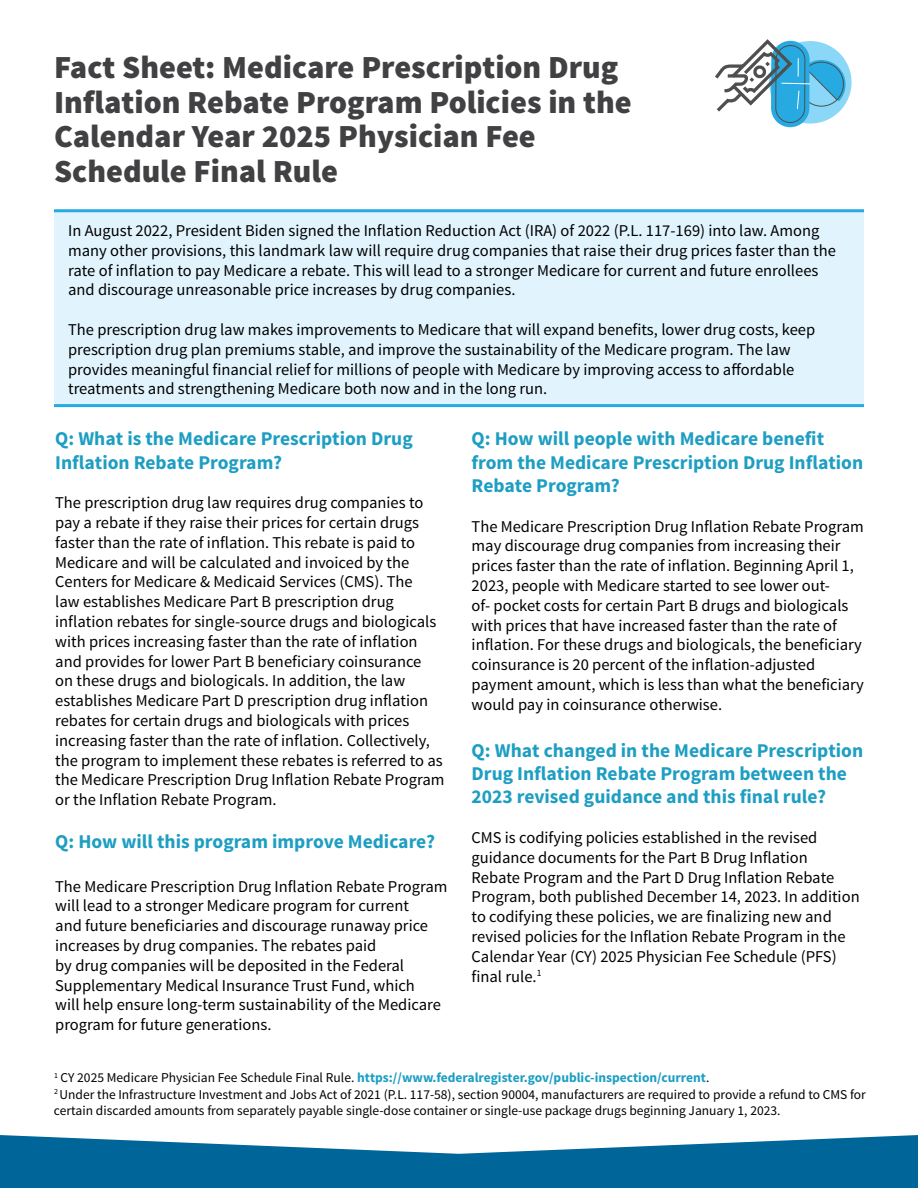
<style>
.page{position:relative;width:918px;height:1188px;background:#fff}
.page>*{position:absolute;margin:0;border:0;box-sizing:border-box;transform-origin:0 0}
.t1{font:900 32.25px/34.5px "Source Sans Pro";color:#414042}
.t2{font:700 19.5px/23.4px "Source Sans Pro";color:#1d9ec2}
.Blue_Subtitle{font:16.5px/19.8px "Source Sans Pro";color:#000}
.t3{font:13.5px/16.2px "Source Sans Pro";color:#000}
.t4{font:700 13.5px "Source Sans Pro";color:#1d9ec2}
.s1{font-weight:400;color:#000}
</style>
<div class="page">
<div style="left:54px;top:211px;width:810px;height:195px;background:#e1f4fd"></div>
<svg style="left:0;top:1135px;width:918px;height:53px;fill:#069"></svg>
<hr style="left:54px;top:209px;width:810px;height:3px;background:#27aae1">
<hr style="left:54px;top:404px;width:810px;height:3px;background:#27aae1">
<svg style="left:715px;top:39px;width:137px;height:89px"></svg>
<h1 class="t1" style="left:54px;top:52px;width:579px">Fact Sheet: Medicare Prescription Drug Inflation Rebate Program Policies in the Calendar Year 2025 Physician Fee Schedule Final Rule</h1>
<p class="Blue_Subtitle" style="left:68px;top:221px;width:769px">In August 2022, President Biden signed the Inflation Reduction Act (IRA) of 2022 (P.L. 117-169) into law. Among many other provisions, this landmark law will require drug companies that raise their drug prices faster than the rate of inflation to pay Medicare a rebate. This will lead to a stronger Medicare for current and future enrollees and discourage unreasonable price increases by drug companies.</p>
<p class="Blue_Subtitle" style="left:68px;top:320px;width:749px">The prescription drug law makes improvements to Medicare that will expand benefits, lower drug costs, keep prescription drug plan premiums stable, and improve the sustainability of the Medicare program. The law provides meaningful financial relief for millions of people with Medicare by improving access to affordable treatments and strengthening Medicare both now and in the long run.</p>
<h2 class="t2" style="left:55px;top:428px;width:359px">Q: What is the Medicare Prescription Drug<br>Inflation Rebate Program?</h2>
<p class="Blue_Subtitle" style="left:55px;top:493px;width:383px">The prescription drug law requires drug companies to pay a rebate if they raise their prices for certain drugs faster than the rate of inflation. This rebate is paid to Medicare and will be calculated and invoiced by the Centers for Medicare &amp; Medicaid Services (CMS). The law establishes Medicare Part B prescription drug inflation rebates for single-source drugs and biologicals with prices increasing faster than the rate of inflation and provides for lower Part B beneficiary coinsurance on these drugs and biologicals. In addition, the law establishes Medicare Part D prescription drug inflation rebates for certain drugs and biologicals with prices increasing faster than the rate of inflation. Collectively,</p>
<p class="Blue_Subtitle" style="left:55px;top:750px;width:391px;text-align:justify">the program to implement these rebates is referred to as the Medicare Prescription Drug Inflation Rebate Program or the Inflation Rebate Program.</p>
<h2 class="t2" style="left:55px;top:831px;width:381px">Q: How will this program improve Medicare?</h2>
<p class="Blue_Subtitle" style="left:55px;top:876px;width:394px">The Medicare Prescription Drug Inflation Rebate Program will lead to a stronger Medicare program for current<br>and future beneficiaries and discourage runaway price increases by drug companies. The rebates paid</p>
<p class="Blue_Subtitle" style="left:55px;top:956px;width:387px">by drug companies will be deposited in the Federal Supplementary Medical Insurance Trust Fund, which will help ensure long-term sustainability of the Medicare program for future generations.</p>
<h2 class="t2" style="left:472px;top:428px;width:393px">Q: How will people with Medicare benefit from the Medicare Prescription Drug Inflation<br>Rebate Program?</h2>
<p class="Blue_Subtitle" style="left:472px;top:516px;width:394px">The Medicare Prescription Drug Inflation Rebate Program may discourage drug companies from increasing their prices faster than the rate of inflation. Beginning April 1, 2023, people with Medicare started to see lower out-<br>of- pocket costs for certain Part B drugs and biologicals with prices that have increased faster than the rate of inflation. For these drugs and biologicals, the beneficiary coinsurance is 20 percent of the inflation-adjusted payment amount, which is less than what the beneficiary would pay in coinsurance otherwise.</p>
<h2 class="t2" style="left:472px;top:739px;width:393px">Q: What changed in the Medicare Prescription<br>Drug Inflation Rebate Program between the<br>2023 revised guidance and this final rule?</h2>
<p class="Blue_Subtitle" style="left:472px;top:828px;width:390px">CMS is codifying policies established in the revised guidance documents for the Part B Drug Inflation Rebate Program and the Part D Drug Inflation Rebate Program, both published December 14, 2023. In addition to codifying these policies, we are finalizing new and revised policies for the Inflation Rebate Program in the Calendar Year (CY) 2025 Physician Fee Schedule (PFS) final rule.<sup>1</sup></p>
<p class="t4" style="left:54px;top:1069px;width:657px"><sup>1</sup> <span class="s1">CY 2025 Medicare Physician Fee Schedule Final Rule.</span> https://www.federalregister.gov/public-inspection/current<span class="s1">.</span></p>
<p class="t3" style="left:54px;top:1086px;width:813px"><sup>2</sup> Under the Infrastructure Investment and Jobs Act of 2021 (P.L. 117-58), section 90004, manufacturers are required to provide a refund to CMS for certain discarded amounts from separately payable single-dose container or single-use package drugs beginning January 1, 2023.</p>
</div>
